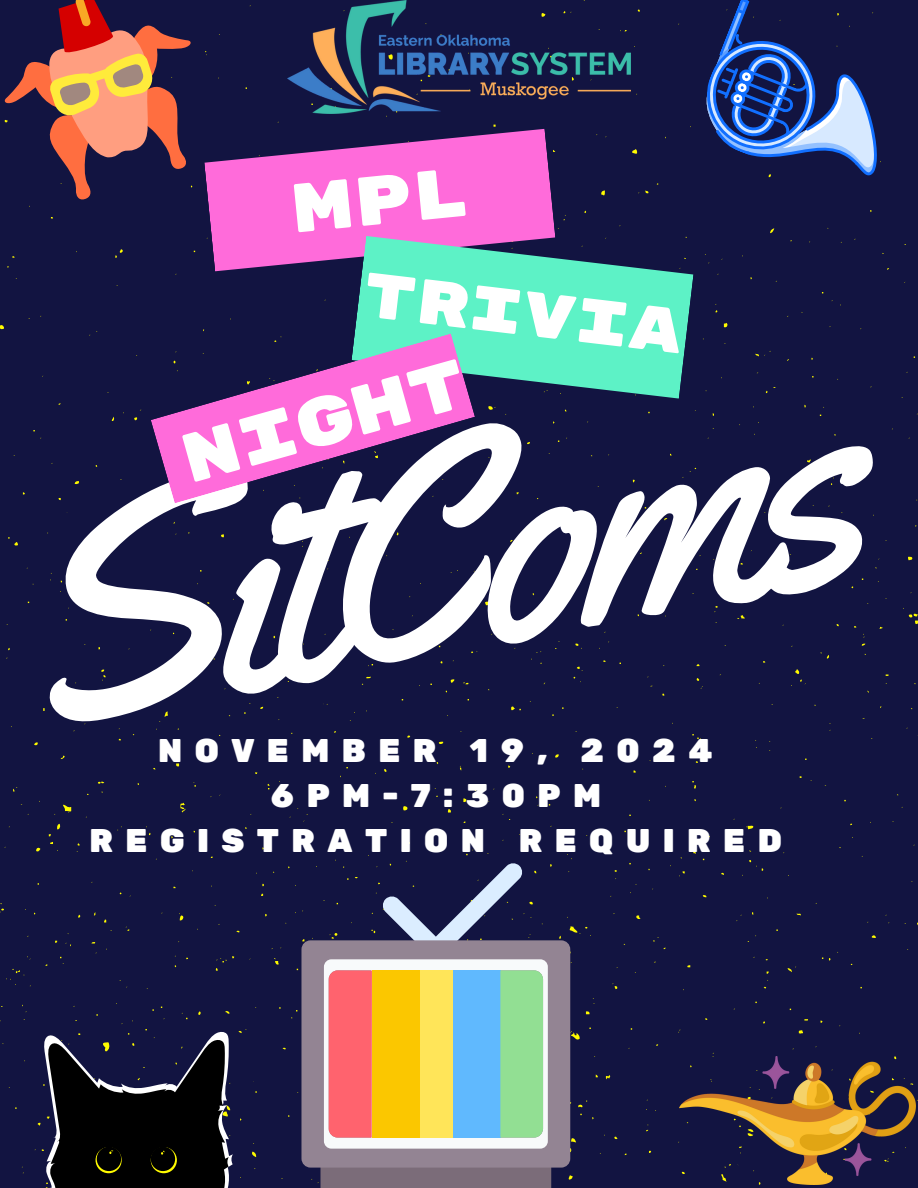
<style>
.page{position:relative;width:918px;height:1188px;background:#121441}
.page>*{position:absolute;margin:0;border:0;box-sizing:border-box;transform-origin:0 0}
.t1{font:310.5px "Yellowtail";color:#fff}
.t2{font:69px "Rubik Mono One";color:#fff}
.t3{font:63px "Rubik Mono One";color:#fff}
.t4{font:32.7px "Rubik One";letter-spacing:.36em;color:#fff}
</style>
<div class="page">
<svg style="left:204px;top:129px;width:351px;height:142px;fill:#ff6bda"></svg>
<svg style="left:352px;top:236px;width:341px;height:163px;fill:#5df2c6"></svg>
<svg style="left:151px;top:333px;width:324px;height:170px"></svg>
<div style="left:301px;top:940px;width:269px;height:228px;background:#938493;border-radius:9px"></div>
<svg style="left:320px;top:862px;width:231px;height:326px"></svg>
<div style="left:419px;top:970px;width:34px;height:168px;background:#ffe559"></div>
<div style="left:372px;top:970px;width:47px;height:168px;background:#fbc700"></div>
<svg style="left:0;top:0;width:203px;height:205px"></svg>
<img style="left:679px;top:1056px;width:237px;height:128px">
<svg style="left:690px;top:0;width:217px;height:201px"></svg>
<svg style="left:44px;top:1032px;width:189px;height:156px"></svg>
<img style="left:288px;top:0;width:343px;height:114px">
<div style="left:294px;top:167px;width:172px;height:65px;background:#ff6bda"></div>
<p class="t3" style="left:368px;top:257px;width:323px;rotate:7deg">Trivia</p>
<h2 class="t2" style="left:172px;top:422px;width:295px;rotate:-16deg">night</h2>
<p class="t1" style="left:-19px;top:429px;width:857px;rotate:-10deg">SitComs</p>
<p class="t4" style="left:158px;top:732px;width:557px">NOVEMBER 19, 2024</p>
<h3 class="t4" style="left:270px;top:777px;width:333px">6PM-7:30PM</h3>
<h1 class="t4" style="left:89px;top:822px;width:695px">REGISTRATION REQUIRED</h1>
</div>
